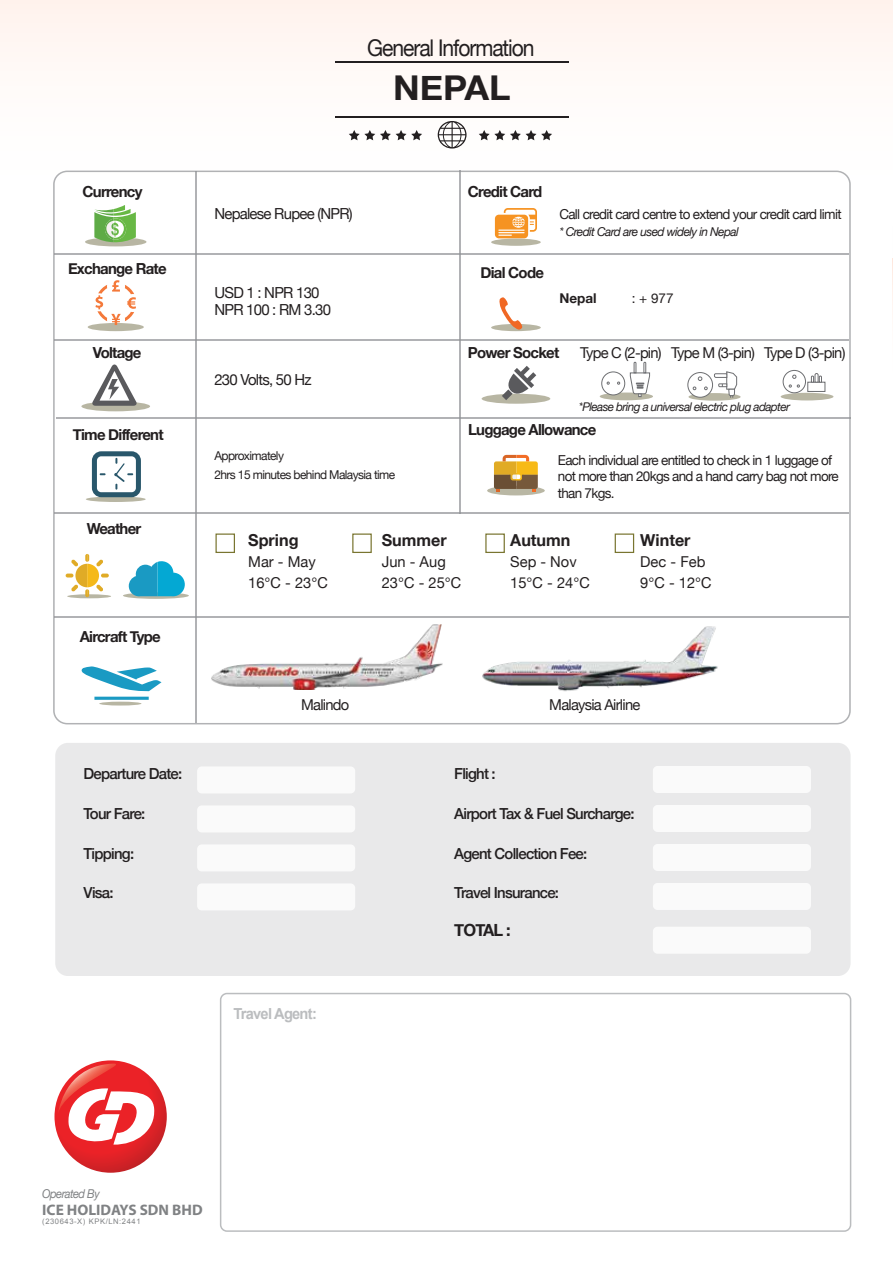
<style>
.page{position:relative;width:893px;height:1263px;background:#fff}
.page>*{position:absolute;margin:0;border:0;box-sizing:border-box;transform-origin:0 0}
.t1{font:700 34.2px "Helvetica Neue";color:#231f20;scale:1.05 1}
.t2{font:23.1px "Helvetica Neue";letter-spacing:-.05em;color:#231f20;scale:.92 1}
.t3{font:700 16.8px "Helvetica Neue";letter-spacing:-.05em;color:#231f20}
.t4{font:700 16.5px "Helvetica Neue";color:#231f20}
.t5{font:700 15.3px "Helvetica Neue";letter-spacing:-.05em;color:#231f20}
.t6{font:500 15.3px "Helvetica Neue";letter-spacing:-.05em;color:#231f20}
.t7{font:15.3px/16.8px "Helvetica Neue";letter-spacing:-.05em;color:#231f20}
.t8{font:700 15.3px "Myriad Pro";color:#808284}
.t9{font:700 15.3px "Arial";letter-spacing:-.05em;color:#bbbdbf;scale:.96 1}
.t10{font:15px "Helvetica Neue";letter-spacing:-.05em;color:#231f20}
.t11{font:13.65px/16.8px "Helvetica Neue";letter-spacing:-.05em;color:#231f20}
.t12{font:700 13.5px "Helvetica Neue";color:#231f20}
.t13{font:13.5px "Helvetica Neue";color:#231f20}
.t14{font:12.15px/18.3px "Helvetica Neue";letter-spacing:-.05em;color:#231f20}
.t15{font:italic 12.15px "Helvetica Neue";letter-spacing:-.05em;color:#231f20}
.t16{font:italic 12.15px "Helvetica Neue";letter-spacing:-.05em;color:#808284;scale:.92 1}
.t17{font:italic 12px "Helvetica Neue";letter-spacing:-.05em;color:#231f20}
.t18{font:7.65px "Arial";letter-spacing:.075em;color:#808284}
</style>
<div class="page">
<div style="left:0;top:0;width:893px;height:551px;background:#fffcfa"></div>
<hr style="left:335px;top:62px;width:233px;height:1px;background:#231f20">
<hr style="left:335px;top:116px;width:233px;height:2px;background:#231f20">
<svg style="left:479px;top:130px;width:73px;height:10px"></svg>
<svg style="left:349px;top:130px;width:73px;height:10px"></svg>
<svg style="left:438px;top:121px;width:29px;height:28px"></svg>
<div style="left:220px;top:993px;width:631px;height:239px;border:2px solid #bbbdbf;border-radius:6px"></div>
<svg style="left:53px;top:171px;width:798px;height:553px"></svg>
<hr style="left:55px;top:253px;width:794px;height:1px;background:#909295">
<hr style="left:55px;top:339px;width:794px;height:2px;background:#909295">
<hr style="left:195px;top:171px;width:1px;height:552px;background:#909295">
<hr style="left:56px;top:417px;width:795px;height:2px;background:#909295">
<hr style="left:55px;top:513px;width:794px;height:1px;background:#909295">
<hr style="left:55px;top:616px;width:794px;height:1px;background:#909295">
<div style="left:55px;top:743px;width:796px;height:233px;background:#e9e9ea;border-radius:13px"></div>
<div style="left:653px;top:766px;width:158px;height:27px;background:#fff;border-radius:5px"></div>
<div style="left:653px;top:805px;width:158px;height:27px;background:#fff;border-radius:5px"></div>
<div style="left:653px;top:844px;width:158px;height:27px;background:#fff;border-radius:5px"></div>
<div style="left:653px;top:883px;width:158px;height:27px;background:#fff;border-radius:5px"></div>
<div style="left:197px;top:766px;width:158px;height:27px;background:#fff;border-radius:5px"></div>
<div style="left:197px;top:805px;width:158px;height:27px;background:#fff;border-radius:5px"></div>
<div style="left:197px;top:844px;width:158px;height:27px;background:#fff;border-radius:5px"></div>
<div style="left:197px;top:883px;width:158px;height:27px;background:#fff;border-radius:5px"></div>
<div style="left:653px;top:927px;width:158px;height:27px;background:#fff;border-radius:5px"></div>
<hr style="left:459px;top:171px;width:1px;height:343px;background:#909295">
<div style="left:600px;top:393px;width:53px;height:7px;background:#b8b6a3;border-radius:50%"></div>
<svg style="left:602px;top:372px;width:23px;height:23px"></svg>
<div style="left:601px;top:372px;width:24px;height:23px;border:1px solid #6d6e71;border-radius:50%"></div>
<svg style="left:630px;top:362px;width:20px;height:35px"></svg>
<svg style="left:67px;top:594px;width:44px;height:4px"></svg>
<svg style="left:66px;top:554px;width:43px;height:43px"></svg>
<svg style="left:123px;top:592px;width:66px;height:7px"></svg>
<svg style="left:129px;top:561px;width:56px;height:35px"></svg>
<svg style="left:85px;top:205px;width:61px;height:41px"></svg>
<svg style="left:86px;top:496px;width:60px;height:6px"></svg>
<svg style="left:92px;top:451px;width:49px;height:46px"></svg>
<hr style="left:99px;top:702px;width:42px;height:3px;background:#b8b6a3;border-radius:50%">
<svg style="left:81px;top:666px;width:81px;height:34px"></svg>
<div style="left:81px;top:401px;width:69px;height:10px;background:#b8b6a3;border-radius:50%"></div>
<svg style="left:91px;top:364px;width:46px;height:42px"></svg>
<div style="left:88px;top:323px;width:56px;height:8px;background:#b8b6a3;border-radius:50%"></div>
<svg style="left:95px;top:280px;width:41px;height:45px"></svg>
<svg style="left:495px;top:208px;width:42px;height:30px"></svg>
<div style="left:491px;top:239px;width:50px;height:7px;background:#b8b6a3;border-radius:50%"></div>
<div style="left:215px;top:533px;width:20px;height:20px;border:1px solid #797530"></div>
<div style="left:485px;top:533px;width:20px;height:20px;border:1px solid #797530"></div>
<div style="left:615px;top:533px;width:19px;height:20px;border:1px solid #797530"></div>
<div style="left:352px;top:533px;width:20px;height:20px;border:1px solid #797530"></div>
<div style="left:487px;top:486px;width:58px;height:9px;background:#b9b7a4;border-radius:50%"></div>
<svg style="left:494px;top:455px;width:44px;height:36px"></svg>
<svg style="left:54px;top:1060px;width:113px;height:113px;background:#db2b2f"></svg>
<svg style="left:57px;top:1063px;width:99px;height:82px"></svg>
<svg style="left:892px;top:259px;width:1px;height:42px"></svg>
<svg style="left:892px;top:0;width:1px;height:259px"></svg>
<img style="left:212px;top:624px;width:230px;height:65px">
<svg style="left:688px;top:393px;width:53px;height:8px"></svg>
<div style="left:688px;top:373px;width:24px;height:24px;background:#fff;border-radius:50%"></div>
<div style="left:687px;top:372px;width:26px;height:26px;border:1px solid #6d6e71;border-radius:50%"></div>
<svg style="left:704px;top:387px;width:4px;height:3px"></svg>
<svg style="left:698px;top:377px;width:4px;height:4px"></svg>
<svg style="left:714px;top:371px;width:23px;height:39px"></svg>
<div style="left:781px;top:393px;width:52px;height:7px;background:#b8b6a3;border-radius:50%"></div>
<div style="left:783px;top:370px;width:22px;height:23px;background:#fff;border-radius:50%"></div>
<div style="left:783px;top:370px;width:23px;height:23px;border:1px solid #6d6e71;border-radius:50%"></div>
<svg style="left:792px;top:375px;width:4px;height:4px"></svg>
<svg style="left:789px;top:385px;width:11px;height:2px"></svg>
<div style="left:807px;top:382px;width:18px;height:10px;background:#fff;border:1px solid #6d6e71"></div>
<svg style="left:811px;top:373px;width:11px;height:10px"></svg>
<img style="left:479px;top:622px;width:245px;height:79px">
<h2 class="t2" style="left:367px;top:31px;width:184px">General Information</h2>
<p class="t5" style="left:83px;top:179px;width:61px">Currency</p>
<p class="t5" style="left:68px;top:256px;width:100px">Exchange Rate</p>
<p class="t5" style="left:93px;top:341px;width:50px">Voltage</p>
<p class="t5" style="left:73px;top:422px;width:92px">Time Different</p>
<p class="t5" style="left:87px;top:517px;width:56px">Weather</p>
<p class="t5" style="left:80px;top:625px;width:82px">Aircraft Type</p>
<h1 class="t1" style="left:393px;top:61px;width:113px">NEPAL</h1>
<p class="t7" style="left:214px;top:206px;width:140px">Nepalese Rupee (NPR)</p>
<p class="t7" style="left:214px;top:285px;width:118px">USD 1 : NPR 130<br>NPR 100 : RM 3.30</p>
<p class="t7" style="left:214px;top:372px;width:99px">230 Volts, 50 Hz</p>
<p class="t14" style="left:214px;top:447px;width:182px">Approximately<br>2hrs 15 minutes behind Malaysia time</p>
<p class="t5" style="left:468px;top:179px;width:76px">Credit Card</p>
<p class="t5" style="left:480px;top:260px;width:65px">Dial Code</p>
<p class="t11" style="left:559px;top:206px;width:284px">Call credit card centre to extend your credit card limit</p>
<p class="t15" style="left:559px;top:223px;width:181px">* Credit Card are used widely in Nepal</p>
<p class="t12" style="left:559px;top:287px;width:39px">Nepal</p>
<p class="t13" style="left:632px;top:288px;width:43px">: + 977</p>
<p class="t5" style="left:468px;top:341px;width:93px">Power Socket</p>
<p class="t10" style="left:580px;top:342px;width:267px">Type C (2-pin) Type M (3-pin) Type D (3-pin)</p>
<p class="t17" style="left:579px;top:398px;width:213px">*Please bring a universal electric plug adapter</p>
<p class="t5" style="left:468px;top:417px;width:130px">Luggage Allowance</p>
<p class="t11" style="left:558px;top:452px;width:282px">Each individual are entitled to check in 1 luggage of not more than 20kgs and a hand carry bag not more than 7kgs.</p>
<p class="t4" style="left:248px;top:527px;width:52px">Spring</p>
<p class="t4" style="left:382px;top:527px;width:66px">Summer</p>
<p class="t4" style="left:510px;top:527px;width:62px">Autumn</p>
<p class="t4" style="left:640px;top:527px;width:52px">Winter</p>
<p class="t10" style="left:248px;top:551px;width:69px">Mar - May</p>
<p class="t10" style="left:382px;top:551px;width:66px">Jun - Aug</p>
<p class="t10" style="left:510px;top:551px;width:68px">Sep - Nov</p>
<p class="t10" style="left:640px;top:551px;width:67px">Dec - Feb</p>
<p class="t10" style="left:248px;top:572px;width:81px">16℃ - 23℃</p>
<p class="t10" style="left:382px;top:572px;width:81px">23℃ - 25℃</p>
<p class="t10" style="left:510px;top:572px;width:81px">15℃ - 24℃</p>
<p class="t10" style="left:640px;top:572px;width:73px">9℃ - 12℃</p>
<p class="t10" style="left:301px;top:693px;width:50px">Malindo</p>
<p class="t10" style="left:549px;top:693px;width:93px">Malaysia Airline</p>
<p class="t6" style="left:83px;top:762px;width:100px">Departure Date:</p>
<p class="t6" style="left:454px;top:762px;width:43px">Flight :</p>
<p class="t6" style="left:83px;top:801px;width:63px">Tour Fare:</p>
<p class="t6" style="left:454px;top:801px;width:182px">Airport Tax &amp; Fuel Surcharge:</p>
<p class="t6" style="left:83px;top:841px;width:52px">Tipping:</p>
<p class="t6" style="left:454px;top:841px;width:135px">Agent Collection Fee:</p>
<p class="t6" style="left:83px;top:880px;width:32px">Visa:</p>
<p class="t6" style="left:454px;top:880px;width:106px">Travel Insurance:</p>
<p class="t3" style="left:454px;top:917px;width:58px">TOTAL :</p>
<p class="t9" style="left:233px;top:1004px;width:88px">Travel Agent:</p>
<p class="t16" style="left:42px;top:1185px;width:64px">Operated By</p>
<p class="t8" style="left:42px;top:1199px;width:162px">ICE HOLIDAYS SDN BHD</p>
<p class="t18" style="left:42px;top:1216px;width:100px">(230643-X) KPK/LN:2441</p>
</div>
